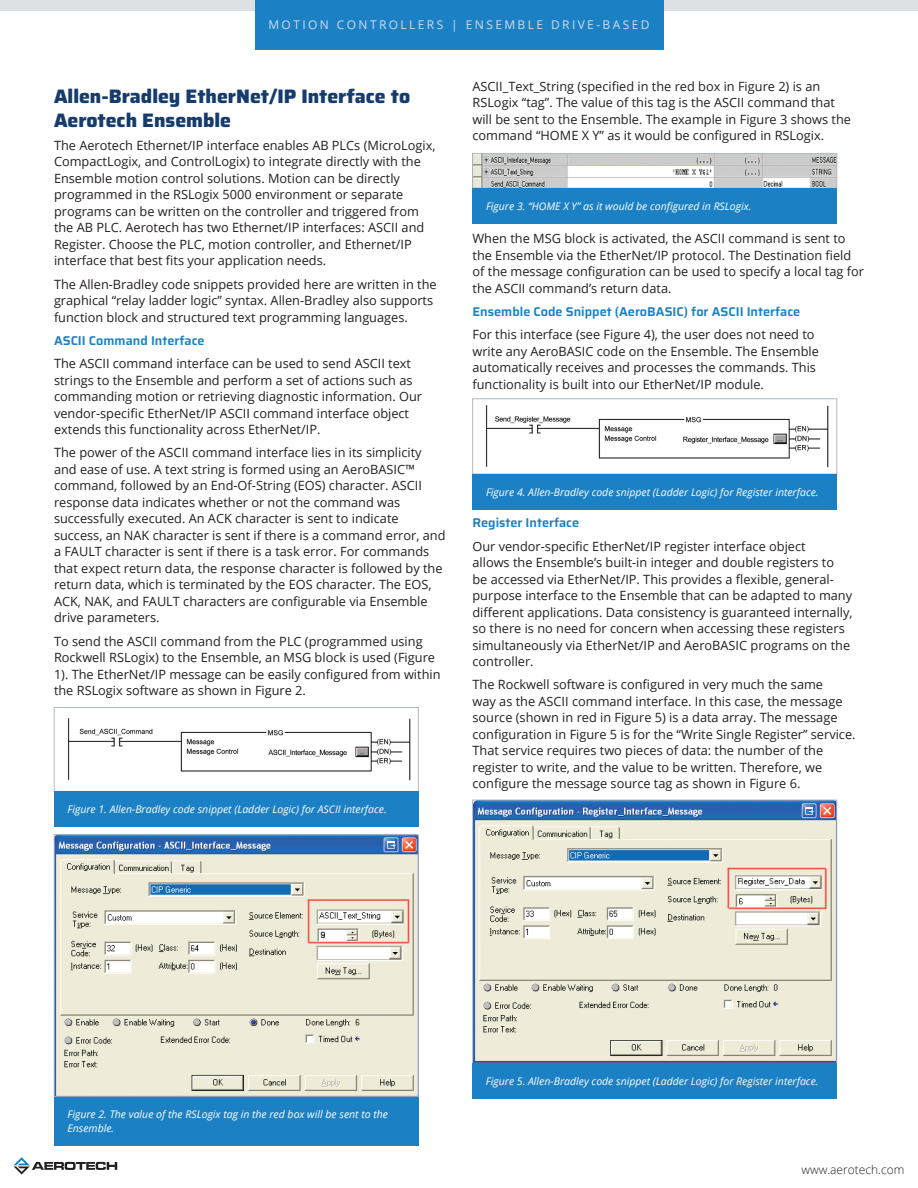
<style>
.page{position:relative;width:918px;height:1188px;background:#fff}
.page>*{position:absolute;margin:0;border:0;box-sizing:border-box;transform-origin:0 0}
.Body_Text{font:800 19.5px/23.4px "Saira";color:#163c6d}
.Body_Text-2{font:12.75px/16.5px "Open Sans";color:#231f20}
.Body_Text-3{font:600 12.75px "Saira";color:#1b81c4}
.t1{font:12px "Open Sans";letter-spacing:.2em;color:#d0ddf0}
.t2{font:300 12px "Open Sans";color:#231f20}
.Caption_for_Image_an{font:italic 10.5px/13.5px "Open Sans";color:#fff}
</style>
<div class="page">
<div style="left:0;top:0;width:918px;height:10px;background:#dde1e4"></div>
<svg style="left:14px;top:1157px;width:103px;height:17px"></svg>
<div style="left:255px;top:0;width:408px;height:50px;background:#1b81c4"></div>
<img style="left:68px;top:718px;width:343px;height:63px">
<div style="left:54px;top:707px;width:364px;height:85px;border:1px solid #b2bbc1"></div>
<div style="left:54px;top:792px;width:364px;height:35px;background:#1b81c4"></div>
<img style="left:56px;top:836px;width:360px;height:259px">
<div style="left:54px;top:834px;width:364px;height:263px;border:1px solid #b2bbc1"></div>
<div style="left:54px;top:1097px;width:364px;height:48px;background:#1b81c4"></div>
<img style="left:474px;top:155px;width:361px;height:31px">
<div style="left:472px;top:153px;width:365px;height:35px;border:1px solid #b2bbc1"></div>
<div style="left:472px;top:188px;width:365px;height:35px;background:#1b81c4"></div>
<img style="left:486px;top:405px;width:343px;height:63px">
<div style="left:472px;top:399px;width:365px;height:75px;border:1px solid #b2bbc1"></div>
<div style="left:472px;top:474px;width:365px;height:35px;background:#1b81c4"></div>
<img style="left:474px;top:802px;width:361px;height:259px">
<div style="left:472px;top:800px;width:365px;height:263px;border:1px solid #b2bbc1"></div>
<div style="left:472px;top:1063px;width:365px;height:35px;background:#1b81c4"></div>
<p class="t1" style="left:268px;top:17px;width:383px">MOTION CONTROLLERS | ENSEMBLE DRIVE-BASED</p>
<p class="Body_Text" style="left:54px;top:85px;width:358px">Allen-Bradley EtherNet/IP Interface to<br>Aerotech Ensemble</p>
<p class="Body_Text-2" style="left:54px;top:137px;width:383px">The Aerotech Ethernet/IP interface enables AB PLCs (MicroLogix, CompactLogix, and ControlLogix) to integrate directly with the Ensemble motion control solutions. Motion can be directly programmed in the RSLogix 5000 environment or separate programs can be written on the controller and triggered from the AB PLC. Aerotech has two Ethernet/IP interfaces: ASCII and Register. Choose the PLC, motion controller, and Ethernet/IP interface that best fits your application needs.</p>
<p class="Body_Text-2" style="left:54px;top:275px;width:384px">The Allen-Bradley code snippets provided here are written in the graphical “relay ladder logic” syntax. Allen-Bradley also supports function block and structured text programming languages.</p>
<p class="Body_Text-3" style="left:54px;top:331px;width:152px">ASCII Command Interface</p>
<p class="Body_Text-2" style="left:54px;top:355px;width:370px">The ASCII command interface can be used to send ASCII text strings to the Ensemble and perform a set of actions such as commanding motion or retrieving diagnostic information. Our vendor-specific EtherNet/IP ASCII command interface object extends this functionality across EtherNet/IP.</p>
<p class="Body_Text-2" style="left:54px;top:444px;width:393px">The power of the ASCII command interface lies in its simplicity and ease of use. A text string is formed using an AeroBASIC™ command, followed by an End-Of-String (EOS) character. ASCII response data indicates whether or not the command was successfully executed. An ACK character is sent to indicate success, an NAK character is sent if there is a command error, and a FAULT character is sent if there is a task error. For commands that expect return data, the response character is followed by the return data, which is terminated by the EOS character. The EOS, ACK, NAK, and FAULT characters are configurable via Ensemble drive parameters.</p>
<p class="Body_Text-2" style="left:54px;top:632px;width:388px">To send the ASCII command from the PLC (programmed using Rockwell RSLogix) to the Ensemble, an MSG block is used (Figure 1). The EtherNet/IP message can be easily configured from within the RSLogix software as shown in Figure 2.</p>
<p class="Caption_for_Image_an" style="left:68px;top:802px;width:321px">Figure 1. Allen-Bradley code snippet (Ladder Logic) for ASCII interface.</p>
<p class="Body_Text-2" style="left:472px;top:78px;width:380px">ASCII_Text_String (specified in the red box in Figure 2) is an RSLogix “tag”. The value of this tag is the ASCII command that will be sent to the Ensemble. The example in Figure 3 shows the command “HOME X Y” as it would be configured in RSLogix.</p>
<p class="Caption_for_Image_an" style="left:486px;top:199px;width:267px">Figure 3. “HOME X Y” as it would be configured in RSLogix.</p>
<p class="Body_Text-2" style="left:472px;top:230px;width:393px">When the MSG block is activated, the ASCII command is sent to the Ensemble via the EtherNet/IP protocol. The Destination field of the message configuration can be used to specify a local tag for the ASCII command’s return data.</p>
<p class="Body_Text-3" style="left:472px;top:302px;width:329px">Ensemble Code Snippet (AeroBASIC) for ASCII Interface</p>
<p class="Body_Text-2" style="left:472px;top:326px;width:348px">For this interface (see Figure 4), the user does not need to write any AeroBASIC code on the Ensemble. The Ensemble automatically receives and processes the commands. This functionality is built into our EtherNet/IP module.</p>
<p class="Caption_for_Image_an" style="left:486px;top:485px;width:334px">Figure 4. Allen-Bradley code snippet (Ladder Logic) for Register interface.</p>
<p class="Body_Text-3" style="left:472px;top:513px;width:108px">Register Interface</p>
<p class="Body_Text-2" style="left:472px;top:537px;width:382px">Our vendor-specific EtherNet/IP register interface object<br>allows the Ensemble’s built-in integer and double registers to<br>be accessed via EtherNet/IP. This provides a flexible, general&shy;purpose interface to the Ensemble that can be adapted to many different applications. Data consistency is guaranteed internally, so there is no need for concern when accessing these registers simultaneously via EtherNet/IP and AeroBASIC programs on the controller.</p>
<p class="Body_Text-2" style="left:472px;top:676px;width:385px">The Rockwell software is configured in very much the same<br>way as the ASCII command interface. In this case, the message source (shown in red in Figure 5) is a data array. The message configuration in Figure 5 is for the “Write Single Register” service.<br>That service requires two pieces of data: the number of the register to write, and the value to be written. Therefore, we configure the message source tag as shown in Figure 6.</p>
<p class="Caption_for_Image_an" style="left:68px;top:1108px;width:322px">Figure 2. The value of the RSLogix tag in the red box will be sent to the<br>Ensemble.</p>
<p class="Caption_for_Image_an" style="left:486px;top:1074px;width:334px">Figure 5. Allen-Bradley code snippet (Ladder Logic) for Register interface.</p>
<p class="t2" style="left:801px;top:1162px;width:105px">www.aerotech.com</p>
</div>
